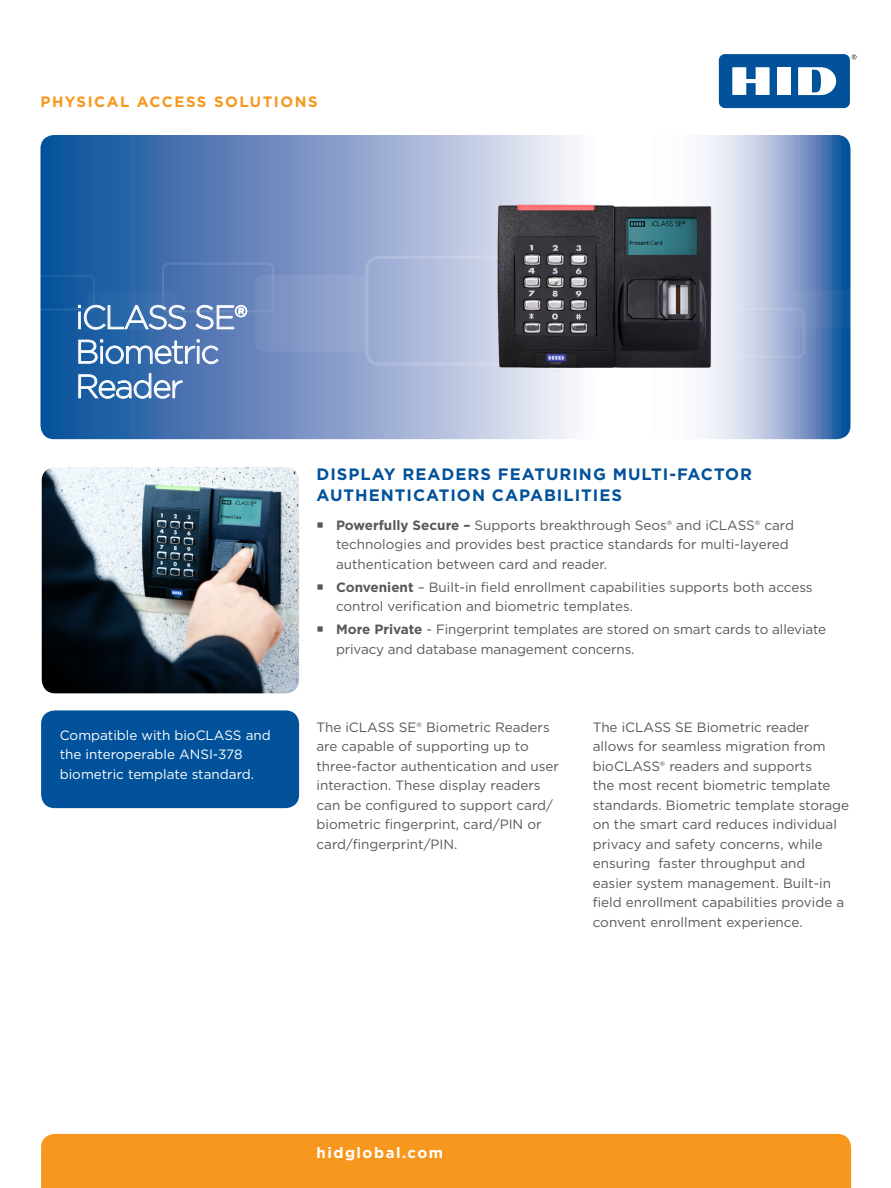
<style>
.page{position:relative;width:891px;height:1188px;background:#fff}
.page>*{position:absolute;margin:0;border:0;box-sizing:border-box;transform-origin:0 0}
.t1{font:300 33px/34.5px "Gotham";letter-spacing:-.05em;color:#fff}
.sub_head{font:700 16.5px/21px "Gotham";letter-spacing:.06em;color:#01529a}
.t2{font:700 15px "Gotham";letter-spacing:.1em;color:#f7971d}
.t3{font:700 15px "Gotham";letter-spacing:.1em;color:#fff}
.Body{font:13.5px/19.5px "Gotham";color:#57585a}
.side_box_bullets{font:13.5px/19.5px "Gotham";color:#fff}
.s1{font-weight:700}
</style>
<div class="page">
<div style="left:41px;top:710px;width:258px;height:98px;background:#01529a;border-radius:14px"></div>
<svg style="left:852px;top:55px;width:5px;height:4px"></svg>
<div style="left:719px;top:54px;width:131px;height:54px;background:#01529a;border-radius:6px"></div>
<div style="left:777px;top:67px;width:14px;height:28px;background:#fff"></div>
<svg style="left:732px;top:67px;width:38px;height:28px"></svg>
<svg style="left:798px;top:67px;width:38px;height:28px"></svg>
<svg style="left:40px;top:135px;width:810px;height:304px;background:#87a1cb"></svg>
<img style="left:42px;top:467px;width:257px;height:226px">
<svg style="left:196px;top:305px;width:51px;height:24px"></svg>
<svg style="left:79px;top:340px;width:139px;height:24px;background:#658dbe"></svg>
<svg style="left:79px;top:374px;width:103px;height:24px;background:#618cbd"></svg>
<div style="left:41px;top:1134px;width:810px;height:54px;background:#f7971d"></div>
<div style="left:693px;top:308px;width:112px;height:50px;border:2px solid #fff;border-radius:5px"></div>
<svg style="left:790px;top:290px;width:61px;height:39px;background:#567eb7"></svg>
<div style="left:365px;top:256px;width:238px;height:110px;border:3px solid #fff;border-radius:12px"></div>
<div style="left:162px;top:263px;width:112px;height:50px;border:2px solid #fff;border-radius:5px"></div>
<svg style="left:87px;top:292px;width:90px;height:38px"></svg>
<svg style="left:40px;top:275px;width:146px;height:54px;background:#366fac"></svg>
<svg style="left:255px;top:275px;width:110px;height:76px;background:#879bc9"></svg>
<img style="left:483px;top:187px;width:239px;height:210px">
<p class="t2" style="left:40px;top:92px;width:279px">PHYSICAL ACCESS SOLUTIONS</p>
<p class="t1" style="left:75px;top:299px;width:174px">iCLASS SE®<br>Biometric</p>
<p class="t1" style="left:75px;top:368px;width:109px">Reader</p>
<p class="sub_head" style="left:316px;top:464px;width:437px">DISPLAY READERS FEATURING MULTI-FACTOR<br>AUTHENTICATION CAPABILITIES</p>
<p class="Body" style="left:336px;top:515px;width:460px"><span class="s1">Powerfully Secure –</span> Supports breakthrough Seos® and iCLASS® card technologies and provides best practice standards for multi-layered authentication between card and reader.</p>
<p class="Body" style="left:336px;top:577px;width:478px"><span class="s1">Convenient</span> – Built-in field enrollment capabilities supports both access control verification and biometric templates.</p>
<p class="Body" style="left:336px;top:619px;width:492px"><span class="s1">More Private</span> - Fingerprint templates are stored on smart cards to alleviate privacy and database management concerns.</p>
<p class="side_box_bullets" style="left:60px;top:725px;width:212px">Compatible with bioCLASS and the interoperable ANSI-378 biometric template standard.</p>
<p class="Body" style="left:316px;top:717px;width:244px">The iCLASS SE® Biometric Readers are capable of supporting up to three-factor authentication and user interaction. These display readers can be configured to support card/ biometric fingerprint, card/PIN or card/fingerprint/PIN.</p>
<p class="Body" style="left:593px;top:717px;width:258px">The iCLASS SE Biometric reader allows for seamless migration from bioCLASS® readers and supports<br>the most recent biometric template standards. Biometric template storage on the smart card reduces individual privacy and safety concerns, while ensuring faster throughput and<br>easier system management. Built-in field enrollment capabilities provide a convent enrollment experience.</p>
<p class="t3" style="left:316px;top:1142px;width:128px">hidglobal.com</p>
</div>
